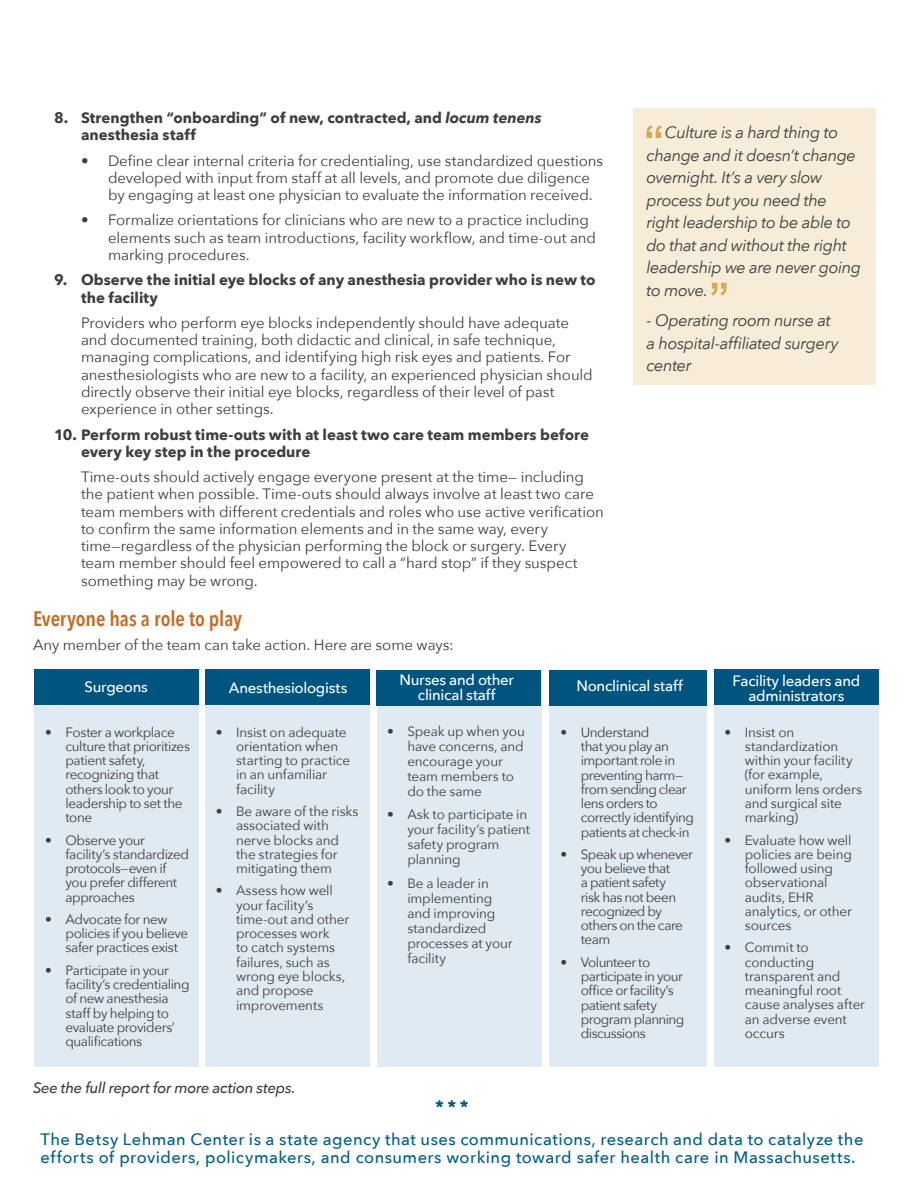
<style>
.page{position:relative;width:918px;height:1188px;background:#fff}
.page>*{position:absolute;margin:0;border:0;box-sizing:border-box;transform-origin:0 0}
.Risk{font:600 21px "Avenir Next Condensed";letter-spacing:-.005em;color:#c26c28}
.quote_divider{font:700 18px "Avenir Next";color:#005480}
.quotes{font:italic 16.5px/22.5px "Avenir Next";letter-spacing:-.025em;color:#3e3e3f}
.quote_divider-2{font:500 16.5px "Avenir Next";letter-spacing:.03em;color:#005f8a}
.Basic_bulleted{font:15px/17.2px "Avenir Next";letter-spacing:-.005em;color:#3e3e3f}
.t1{font:700 15px/17.2px "Avenir Next";color:#3e3e3f}
.Basic_bulleted-2{font:500 15px/15px "Avenir Next";letter-spacing:-.02em;color:#fff;text-align:center}
.Key_Contributors{font:italic 500 15px "Avenir Next";letter-spacing:-.02em;color:#3e3e3f}
.t2{font:13.5px/14.2px "Avenir Next";letter-spacing:-.015em;color:#3e3e3f}
.t3{font:13.5px/14.2px "Avenir Next";letter-spacing:-.04em;color:#3e3e3f}
.s1{font-style:italic}
</style>
<div class="page">
<div style="left:34px;top:670px;width:165px;height:396px;background:#e0eaf2"></div>
<div style="left:34px;top:670px;width:164px;height:35px;background:#005480"></div>
<div style="left:633px;top:108px;width:243px;height:277px;background:#f6ecd8"></div>
<svg style="left:647px;top:125px;width:15px;height:13px"></svg>
<svg style="left:711px;top:283px;width:16px;height:13px"></svg>
<div style="left:206px;top:670px;width:164px;height:396px;background:#e0eaf2"></div>
<div style="left:377px;top:670px;width:165px;height:396px;background:#e0eaf2"></div>
<div style="left:549px;top:680px;width:158px;height:386px;background:#e0eaf2"></div>
<div style="left:714px;top:671px;width:165px;height:395px;background:#e0eaf2"></div>
<div style="left:205px;top:670px;width:164px;height:35px;background:#005480"></div>
<div style="left:377px;top:670px;width:164px;height:35px;background:#005480"></div>
<div style="left:549px;top:670px;width:158px;height:36px;background:#005480"></div>
<div style="left:714px;top:670px;width:165px;height:35px;background:#005480"></div>
<p class="t1" style="left:81px;top:109px;width:462px;text-indent:-27px">8. Strengthen “onboarding” of new, contracted, and <span class="s1">locum tenens </span>anesthesia staff</p>
<p class="Basic_bulleted" style="left:108px;top:151px;width:497px;text-indent:-27px">• Define clear internal criteria for credentialing, use standardized questions developed with input from staff at all levels, and promote due diligence by engaging at least one physician to evaluate the information received.</p>
<p class="Basic_bulleted" style="left:108px;top:211px;width:490px;text-indent:-27px">• Formalize orientations for clinicians who are new to a practice including elements such as team introductions, facility workflow, and time-out and marking procedures.</p>
<p class="t1" style="left:81px;top:271px;width:516px;text-indent:-27px">9. Observe the initial eye blocks of any anesthesia provider who is new to the facility</p>
<p class="Basic_bulleted" style="left:81px;top:313px;width:513px">Providers who perform eye blocks independently should have adequate and documented training, both didactic and clinical, in safe technique, managing complications, and identifying high risk eyes and patients. For anesthesiologists who are new to a facility, an experienced physician should directly observe their initial eye blocks, regardless of their level of past experience in other settings.</p>
<p class="t1" style="left:81px;top:425px;width:510px;text-indent:-27px">10. Perform robust time-outs with at least two care team members before every key step in the procedure</p>
<p class="Basic_bulleted" style="left:81px;top:468px;width:524px">Time-outs should actively engage everyone present at the time— including the patient when possible. Time-outs should always involve at least two care team members with different credentials and roles who use active verification to confirm the same information elements and in the same way, every time—regardless of the physician performing the block or surgery. Every team member should feel empowered to call a “hard stop” if they suspect something may be wrong.</p>
<p class="Risk" style="left:33px;top:600px;width:211px">Everyone has a role to play</p>
<p class="Basic_bulleted" style="left:33px;top:635px;width:422px">Any member of the team can take action. Here are some ways:</p>
<p class="quotes" style="left:646px;top:120px;width:216px;text-indent:18px">Culture is a hard thing to change and it doesn’t change overnight. It’s a very slow process but you need the right leadership to be able to do that and without the right leadership we are never going to move.</p>
<p class="quotes" style="left:646px;top:308px;width:194px">- Operating room nurse at a hospital-affiliated surgery center</p>
<p class="Basic_bulleted-2" style="left:85px;top:679px;width:65px">Surgeons</p>
<p class="t2" style="left:65px;top:724px;width:126px;text-indent:-20px">• Foster a workplace culture that prioritizes patient safety, recognizing that others look to your leadership to set the tone</p>
<p class="t2" style="left:65px;top:832px;width:125px;text-indent:-20px">• Observe your facility’s standardized protocols—even if you prefer different approaches</p>
<p class="t2" style="left:65px;top:912px;width:124px;text-indent:-20px">• Advocate for new policies if you believe safer practices exist</p>
<p class="t2" style="left:65px;top:962px;width:126px;text-indent:-20px">• Participate in your facility’s credentialing of new anesthesia staff by helping to evaluate providers’ qualifications</p>
<p class="Basic_bulleted-2" style="left:229px;top:680px;width:120px">Anesthesiologists</p>
<p class="Basic_bulleted-2" style="left:400px;top:672px;width:116px">Nurses and other clinical staff</p>
<p class="Basic_bulleted-2" style="left:732px;top:673px;width:129px">Facility leaders and administrators</p>
<p class="Basic_bulleted-2" style="left:576px;top:678px;width:108px">Nonclinical staff</p>
<p class="t3" style="left:581px;top:724px;width:115px;text-indent:-20px">• Understand<br>that you play an important role in preventing harm— from sending clear lens orders to correctly identifying patients at check-in</p>
<p class="t3" style="left:581px;top:847px;width:114px;text-indent:-20px">• Speak up whenever you believe that<br>a patient safety<br>risk has not been recognized by others on the care team</p>
<p class="t3" style="left:581px;top:954px;width:105px;text-indent:-20px">• Volunteer to participate in your office or facility’s patient safety program planning discussions</p>
<p class="t2" style="left:407px;top:724px;width:119px;line-height:15px;text-indent:-20px">• Speak up when you have concerns, and encourage your team members to do the same</p>
<p class="t2" style="left:407px;top:807px;width:124px;line-height:15px;text-indent:-20px">• Ask to participate in your facility’s patient safety program planning</p>
<p class="t2" style="left:407px;top:875px;width:107px;line-height:15px;text-indent:-20px">• Be a leader in implementing and improving standardized processes at your facility</p>
<p class="t2" style="left:236px;top:724px;width:116px;text-indent:-20px">• Insist on adequate orientation when starting to practice in an unfamiliar facility</p>
<p class="t2" style="left:236px;top:804px;width:124px;text-indent:-20px">• Be aware of the risks associated with nerve blocks and the strategies for mitigating them</p>
<p class="t2" style="left:236px;top:883px;width:115px;text-indent:-20px">• Assess how well your facility’s time-out and other processes work<br>to catch systems failures, such as wrong eye blocks, and propose improvements</p>
<p class="t2" style="left:745px;top:724px;width:119px;text-indent:-20px">• Insist on standardization within your facility (for example, uniform lens orders and surgical site marking)</p>
<p class="t2" style="left:745px;top:832px;width:109px;text-indent:-20px">• Evaluate how well policies are being followed using observational audits, EHR analytics, or other sources</p>
<p class="t2" style="left:745px;top:940px;width:122px;text-indent:-20px">• Commit to conducting transparent and meaningful root cause analyses after an adverse event occurs</p>
<p class="Key_Contributors" style="left:33px;top:1075px;width:264px">See the full report for more action steps.</p>
<p class="quote_divider" style="left:435px;top:1091px;width:35px">* * *</p>
<p class="quote_divider-2" style="left:40px;top:1125px;width:824px">The Betsy Lehman Center is a state agency that uses communications, research and data to catalyze the</p>
<p class="quote_divider-2" style="left:40px;top:1143px;width:817px">efforts of providers, policymakers, and consumers working toward safer health care in Massachusetts.</p>
</div>
